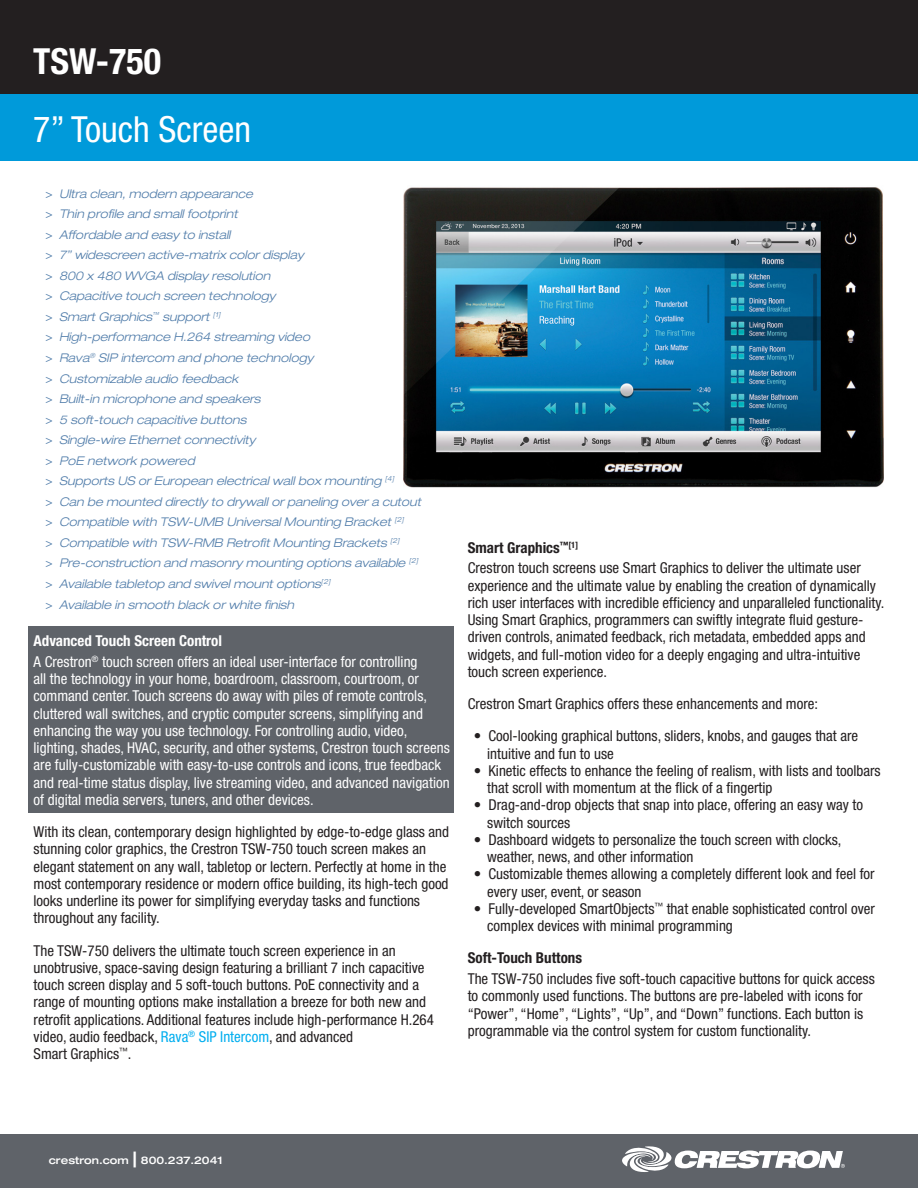
<style>
.page{position:relative;width:918px;height:1188px;background:#fff}
.page>*{position:absolute;margin:0;border:0;box-sizing:border-box;transform-origin:0 0}
.t1{font:condensed 36px "Helvetica Neue LT Std";color:#fff}
.t2{font:700 condensed 36px "Helvetica Neue LT Std";color:#fff}
.bullets{font:condensed 15px/17.2px "Helvetica Neue LT Std";color:#231f20}
.t3{font:condensed 15px/17.2px "Helvetica Neue LT Std";color:#fff}
.bold_copy_headings{font:700 condensed 15px "Helvetica Neue LT Std";color:#231f20}
.bold_copy_headings-2{font:700 condensed 15px "Helvetica Neue LT Std";color:#fff}
.key_features{font:italic 300 expanded 12px "Helvetica Neue LT Std";color:#517daa}
.t4{font:500 expanded 10.5px "Helvetica Neue LT Std";color:#fff}
.s1{font-weight:400;font-style:normal;font-stretch:condensed}
.s2{color:#00aeef}
.s3{font-size:21px}
</style>
<div class="page">
<div style="left:0;top:0;width:918px;height:94px;background:#231f20"></div>
<div style="left:0;top:94px;width:918px;height:67px;background:#009ada"></div>
<div style="left:0;top:1134px;width:918px;height:54px;background:#5f6369"></div>
<svg style="left:622px;top:1146px;width:223px;height:26px"></svg>
<div style="left:28px;top:626px;width:425px;height:187px;background:#5f6369"></div>
<img style="left:404px;top:187px;width:479px;height:301px">
<p class="t2" style="left:33px;top:40px;width:129px">TSW-750</p>
<p class="t1" style="left:33px;top:108px;width:219px">7” Touch Screen</p>
<p class="key_features" style="left:46px;top:186px;width:209px"><span class="s1">&gt;</span> Ultra clean, modern appearance</p>
<p class="key_features" style="left:46px;top:207px;width:193px"><span class="s1">&gt;</span> Thin profile and small footprint</p>
<p class="key_features" style="left:46px;top:227px;width:186px"><span class="s1">&gt;</span> Affordable and easy to install</p>
<p class="key_features" style="left:46px;top:248px;width:260px"><span class="s1">&gt;</span> 7” widescreen active-matrix color display</p>
<p class="key_features" style="left:46px;top:268px;width:226px"><span class="s1">&gt;</span> 800 x 480 WVGA display resolution</p>
<p class="key_features" style="left:46px;top:289px;width:231px"><span class="s1">&gt;</span> Capacitive touch screen technology</p>
<p class="key_features" style="left:46px;top:309px;width:177px"><span class="s1">&gt;</span> Smart Graphics<sup>™</sup> support <sup>[1]</sup></p>
<p class="key_features" style="left:46px;top:330px;width:266px"><span class="s1">&gt;</span> High-performance H.264 streaming video</p>
<p class="key_features" style="left:46px;top:351px;width:269px"><span class="s1">&gt;</span> Rava<sup>®</sup> SIP intercom and phone technology</p>
<p class="key_features" style="left:46px;top:371px;width:194px"><span class="s1">&gt;</span> Customizable audio feedback</p>
<p class="key_features" style="left:46px;top:392px;width:217px"><span class="s1">&gt;</span> Built-in microphone and speakers</p>
<p class="key_features" style="left:46px;top:412px;width:202px"><span class="s1">&gt;</span> 5 soft-touch capacitive buttons</p>
<p class="key_features" style="left:46px;top:433px;width:211px"><span class="s1">&gt;</span> Single-wire Ethernet connectivity</p>
<p class="key_features" style="left:46px;top:453px;width:151px"><span class="s1">&gt;</span> PoE network powered</p>
<p class="key_features" style="left:46px;top:474px;width:350px"><span class="s1">&gt;</span> Supports US or European electrical wall box mounting <sup>[4]</sup></p>
<p class="key_features" style="left:46px;top:494px;width:377px"><span class="s1">&gt;</span> Can be mounted directly to drywall or paneling over a cutout</p>
<p class="key_features" style="left:46px;top:515px;width:360px"><span class="s1">&gt;</span> Compatible with TSW-UMB Universal Mounting Bracket <sup>[2]</sup></p>
<p class="key_features" style="left:46px;top:535px;width:356px"><span class="s1">&gt;</span> Compatible with TSW-RMB Retrofit Mounting Brackets <sup>[2]</sup></p>
<p class="key_features" style="left:46px;top:556px;width:374px"><span class="s1">&gt;</span> Pre-construction and masonry mounting options available <sup>[2]</sup></p>
<p class="key_features" style="left:46px;top:577px;width:286px"><span class="s1">&gt;</span> Available tabletop and swivel mount options<sup>[2]</sup></p>
<p class="key_features" style="left:46px;top:597px;width:250px"><span class="s1">&gt;</span> Available in smooth black or white finish</p>
<p class="bold_copy_headings-2" style="left:34px;top:632px;width:190px">Advanced Touch Screen Control</p>
<p class="t3" style="left:34px;top:653px;width:418px">A Crestron<sup>®</sup> touch screen offers an ideal user-interface for controlling<br>all the technology in your home, boardroom, classroom, courtroom, or command center. Touch screens do away with piles of remote controls, cluttered wall switches, and cryptic computer screens, simplifying and enhancing the way you use technology. For controlling audio, video, lighting, shades, HVAC, security, and other systems, Crestron touch screens are fully-customizable with easy-to-use controls and icons, true feedback and real-time status display, live streaming video, and advanced navigation of digital media servers, tuners, and other devices.</p>
<p class="bullets" style="left:34px;top:823px;width:417px">With its clean, contemporary design highlighted by edge-to-edge glass and stunning color graphics, the Crestron TSW-750 touch screen makes an elegant statement on any wall, tabletop or lectern. Perfectly at home in the most contemporary residence or modern office building, its high-tech good looks underline its power for simplifying everyday tasks and functions throughout any facility.</p>
<p class="bullets" style="left:34px;top:942px;width:402px">The TSW-750 delivers the ultimate touch screen experience in an unobtrusive, space-saving design featuring a brilliant 7 inch capacitive touch screen display and 5 soft-touch buttons. PoE connectivity and a range of mounting options make installation a breeze for both new and retrofit applications. Additional features include high-performance H.264 video, audio feedback, <span class="s2">Rava</span><sup>®</sup> <span class="s2">SIP Intercom</span>, and advanced<br>Smart Graphics<sup>™</sup>.</p>
<p class="bold_copy_headings" style="left:468px;top:538px;width:112px">Smart Graphics<sup>™[1]</sup></p>
<p class="bullets" style="left:468px;top:559px;width:418px">Crestron touch screens use Smart Graphics to deliver the ultimate user experience and the ultimate value by enabling the creation of dynamically rich user interfaces with incredible efficiency and unparalleled functionality.<br>Using Smart Graphics, programmers can swiftly integrate fluid gesture&shy;driven controls, animated feedback, rich metadata, embedded apps and widgets, and full-motion video for a deeply engaging and ultra-intuitive touch screen experience.</p>
<p class="bullets" style="left:468px;top:695px;width:352px">Crestron Smart Graphics offers these enhancements and more:</p>
<p class="bullets" style="left:487px;top:727px;width:372px;text-indent:-14px">• Cool-looking graphical buttons, sliders, knobs, and gauges that are intuitive and fun to use</p>
<p class="bullets" style="left:487px;top:762px;width:395px;text-indent:-14px">• Kinetic effects to enhance the feeling of realism, with lists and toolbars that scroll with momentum at the flick of a fingertip</p>
<p class="bullets" style="left:487px;top:796px;width:377px;text-indent:-14px">• Drag-and-drop objects that snap into place, offering an easy way to switch sources</p>
<p class="bullets" style="left:487px;top:831px;width:356px;text-indent:-14px">• Dashboard widgets to personalize the touch screen with clocks, weather, news, and other information</p>
<p class="bullets" style="left:487px;top:865px;width:389px;text-indent:-14px">• Customizable themes allowing a completely different look and feel for every user, event, or season</p>
<p class="bullets" style="left:487px;top:900px;width:389px;text-indent:-14px">• Fully-developed SmartObjects<sup>™</sup> that enable sophisticated control over complex devices with minimal programming</p>
<p class="bold_copy_headings" style="left:468px;top:949px;width:116px">Soft-Touch Buttons</p>
<p class="bullets" style="left:468px;top:970px;width:409px">The TSW-750 includes five soft-touch capacitive buttons for quick access to commonly used functions. The buttons are pre-labeled with icons for “Power”, “Home”, “Lights”, “Up”, and “Down” functions. Each button is programmable via the control system for custom functionality.</p>
<p class="t4" style="left:49px;top:1153px;width:175px">crestron.com <span class="s3">|</span> 800.237.2041</p>
</div>
